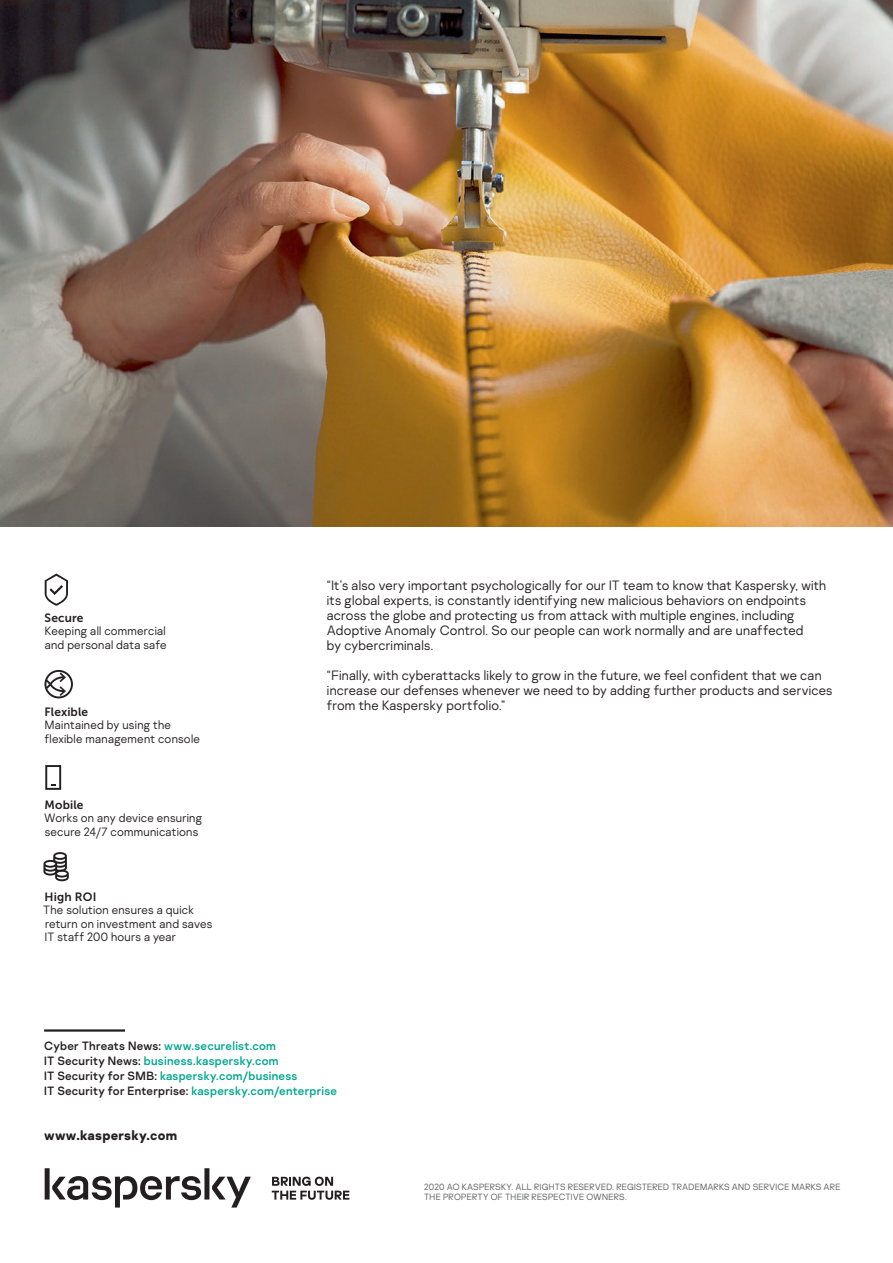
<style>
.page{position:relative;width:893px;height:1263px;background:#fff}
.page>*{position:absolute;margin:0;border:0;box-sizing:border-box;transform-origin:0 0}
.Body{font:300 13.5px/15px "Kaspersky Sans";letter-spacing:.015em;color:#231f20}
.Body-2{font:700 13.5px "Kaspersky Sans";letter-spacing:.02em;color:#231f20}
.Insert_body_text{font:300 12px/13.5px "Kaspersky Sans";letter-spacing:.02em;color:#231f20}
.How-to-buy_text_blac{font:12px "Kaspersky Sans";letter-spacing:.02em;color:#00a78e}
.How-to-buy_text_blac-2{font:12px "Kaspersky Sans";letter-spacing:.02em;color:#231f20}
.Insert_body_text-2{font:12px "Museo Sans 700";letter-spacing:.01em;color:#231f20}
.copyright{font:300 9px/10.5px "Kaspersky Sans";letter-spacing:.02em;color:#57585a}
.s1{color:#231f20}
.s2{color:#00a78e}
</style>
<div class="page">
<img style="left:0;top:0;width:893px;height:526px">
<hr style="left:44px;top:1029px;width:81px;height:3px;background:#231f20">
<svg style="left:45px;top:1168px;width:206px;height:39px"></svg>
<svg style="left:272px;top:1176px;width:77px;height:24px"></svg>
<svg style="left:45px;top:573px;width:23px;height:33px"></svg>
<svg style="left:45px;top:765px;width:16px;height:25px"></svg>
<svg style="left:43px;top:852px;width:26px;height:29px"></svg>
<svg style="left:44px;top:670px;width:29px;height:28px"></svg>
<p class="Insert_body_text-2" style="left:45px;top:611px;width:40px">Secure</p>
<p class="Insert_body_text" style="left:45px;top:624px;width:123px">Keeping all commercial and personal data safe</p>
<p class="Insert_body_text-2" style="left:45px;top:705px;width:45px">Flexible</p>
<p class="Insert_body_text" style="left:45px;top:718px;width:157px">Maintained by using the flexible management console</p>
<p class="Insert_body_text-2" style="left:45px;top:798px;width:40px">Mobile</p>
<p class="Insert_body_text" style="left:44px;top:811px;width:160px">Works on any device ensuring secure 24/7 communications</p>
<p class="Insert_body_text-2" style="left:45px;top:890px;width:53px">High ROI</p>
<p class="Insert_body_text" style="left:43px;top:903px;width:170px">The solution ensures a quick return on investment and saves<br>IT staff 200 hours a year</p>
<p class="Body" style="left:327px;top:578px;width:501px">“It’s also very important psychologically for our IT team to know that Kaspersky, with its global experts, is constantly identifying new malicious behaviors on endpoints across the globe and protecting us from attack with multiple engines, including Adoptive Anomaly Control. So our people can work normally and are unaffected<br>by cybercriminals.</p>
<p class="Body" style="left:327px;top:668px;width:507px">“Finally, with cyberattacks likely to grow in the future, we feel confident that we can increase our defenses whenever we need to by adding further products and services from the Kaspersky portfolio.”</p>
<p class="How-to-buy_text_blac" style="left:44px;top:1038px;width:233px"><span class="s1">Cyber Threats News:</span> www.securelist.com</p>
<p class="How-to-buy_text_blac" style="left:44px;top:1053px;width:236px"><span class="s1">IT Security News:</span> business.kaspersky.com</p>
<p class="How-to-buy_text_blac" style="left:44px;top:1068px;width:255px"><span class="s1">IT Security for SMB:</span> kaspersky.com/business</p>
<p class="How-to-buy_text_blac-2" style="left:44px;top:1083px;width:294px">IT Security for Enterprise: <span class="s2">kaspersky.com/enterprise</span></p>
<p class="Body-2" style="left:44px;top:1126px;width:135px">www.kaspersky.com</p>
<p class="copyright" style="left:424px;top:1181px;width:418px">2020 AO KASPERSKY. ALL RIGHTS RESERVED. REGISTERED TRADEMARKS AND SERVICE MARKS ARE<br>THE PROPERTY OF THEIR RESPECTIVE OWNERS.</p>
</div>
